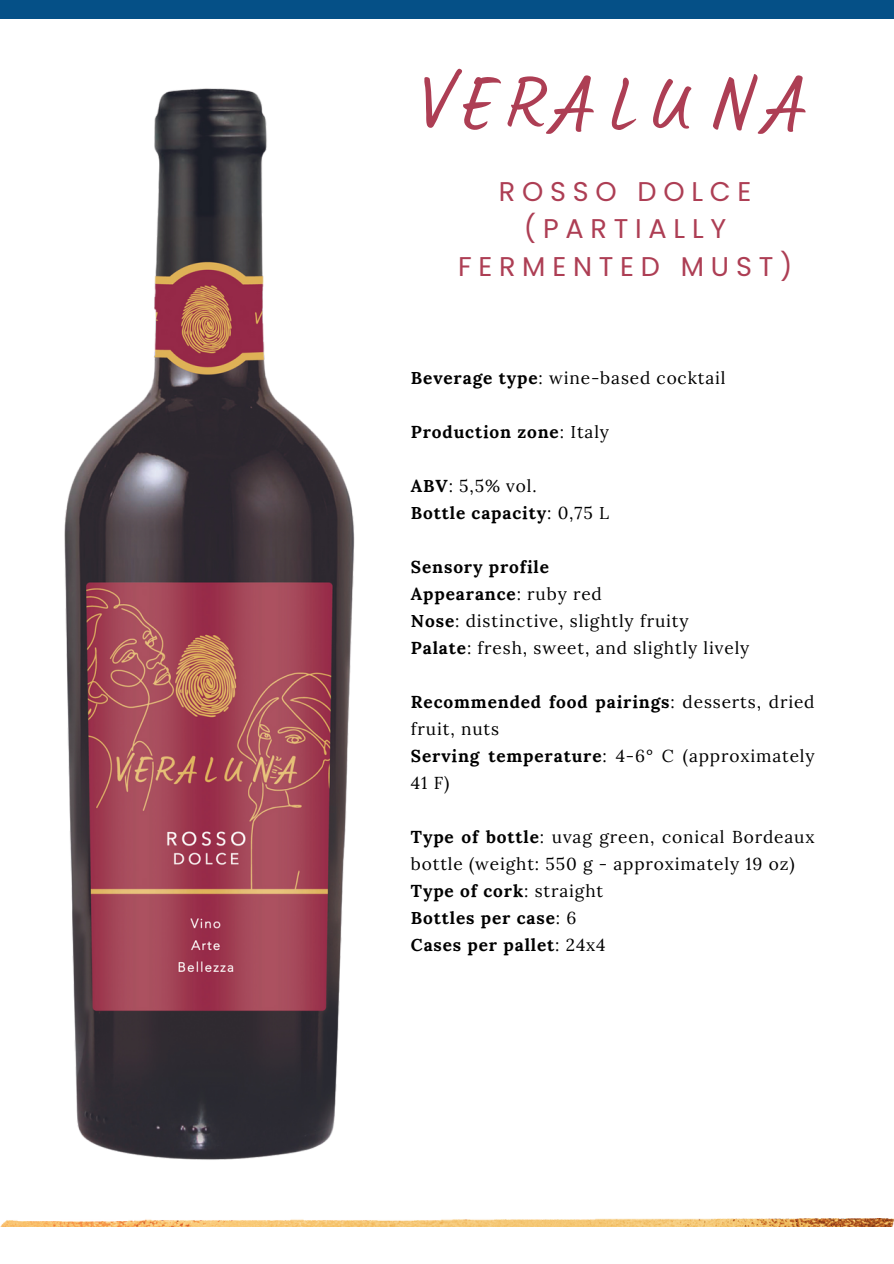
<style>
.page{position:relative;width:894px;height:1264px;background:#fff}
.page>*{position:absolute;margin:0;border:0;box-sizing:border-box;transform-origin:0 0}
.t1{font:75px "Lumios Marker";letter-spacing:.25em;color:#ad3e54}
.t2{font:27px/37.2px "Poppins";letter-spacing:.25em;color:#ad3e54;text-align:center}
.t3{font:17.25px/27px "Lora";letter-spacing:.05em;color:#000}
.t4{font:700 17.25px "Lora";letter-spacing:.05em;color:#000}
.s1{font-weight:700}
.s2{font-weight:400}
</style>
<div class="page">
<div style="left:0;top:0;width:893px;height:19px;background:#055087"></div>
<img style="left:64px;top:88px;width:291px;height:1072px">
<img style="left:1px;top:1218px;width:892px;height:8px">
<h1 class="t1" style="left:423px;top:80px;width:380px">VERALUNA</h1>
<h2 class="t2" style="left:458px;top:173px;width:336px">ROSSO DOLCE (PARTIALLY<br>FERMENTED MUST)</h2>
<p class="t3" style="left:411px;top:364px;width:316px"><span class="s1">Beverage type</span>: wine-based cocktail</p>
<p class="t4" style="left:411px;top:421px;width:199px">Production zone<span class="s2">: Italy</span></p>
<p class="t3" style="left:411px;top:472px;width:127px"><span class="s1">ABV</span>: 5,5% vol.</p>
<p class="t4" style="left:411px;top:502px;width:199px">Bottle capacity<span class="s2">: 0,75 L</span></p>
<p class="t4" style="left:411px;top:556px;width:140px">Sensory profile</p>
<p class="t4" style="left:411px;top:583px;width:192px">Appearance<span class="s2">: ruby red</span></p>
<p class="t3" style="left:411px;top:607px;width:279px"><span class="s1">Nose</span>: distinctive, slightly fruity</p>
<p class="t3" style="left:411px;top:634px;width:340px"><span class="s1">Palate</span>: fresh, sweet, and slightly lively</p>
<p class="t3" style="left:411px;top:688px;width:405px"><span class="s1">Recommended food pairings</span>: desserts, dried fruit, nuts</p>
<p class="t3" style="left:411px;top:742px;width:405px"><span class="s1">Serving temperature</span>: 4-6° C (approximately<br>41 F)</p>
<p class="t3" style="left:411px;top:823px;width:405px"><span class="s1">Type of bottle</span>: uvag green, conical Bordeaux bottle (weight: 550 g - approximately 19 oz)</p>
<p class="t4" style="left:411px;top:880px;width:194px">Type of cork<span class="s2">: straight</span></p>
<p class="t4" style="left:411px;top:907px;width:167px">Bottles per case<span class="s2">: 6</span></p>
<p class="t4" style="left:411px;top:934px;width:196px">Cases per pallet<span class="s2">: 24x4</span></p>
</div>
